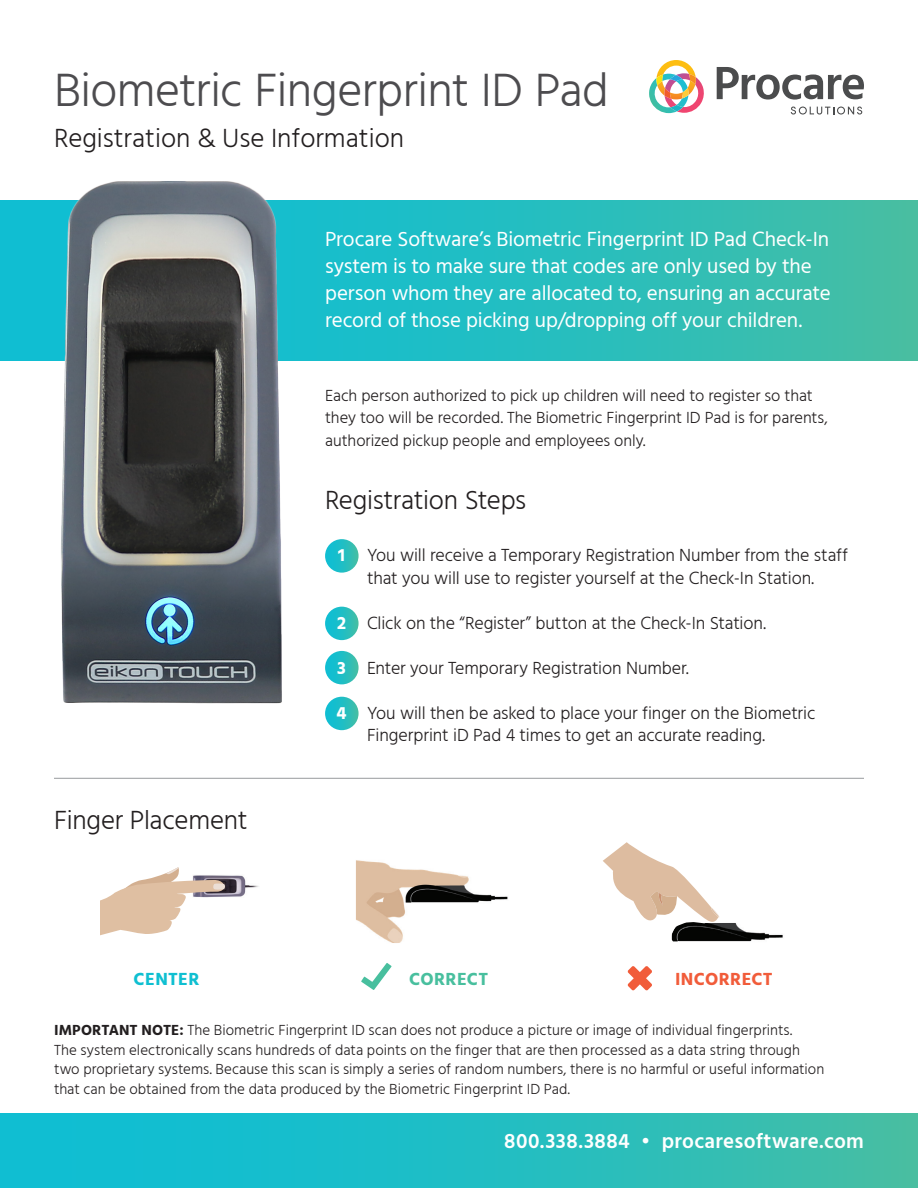
<style>
.page{position:relative;width:918px;height:1188px;background:#fff}
.page>*{position:absolute;margin:0;border:0;box-sizing:border-box;transform-origin:0 0}
.t1{font:300 48px "Hind Guntur";letter-spacing:-.01em;color:#4d4c4f}
.t2{font:300 27px "Hind Guntur";letter-spacing:-.005em;color:#231f20}
.t3{font:21px/27px "Hind Guntur";letter-spacing:-.005em;color:#fff}
.t4{font:600 21px "Hind";letter-spacing:.015em;color:#fff}
.t5{font:300 18px/22.5px "Hind Guntur";letter-spacing:-.005em;color:#231f20;text-align:center}
.t6{font:700 18px "Hind Guntur";letter-spacing:.02em;color:#f15c3a}
.t7{font:700 18px "Hind Guntur";letter-spacing:.02em;color:#48bf9e}
.t8{font:700 18px "Hind Guntur";letter-spacing:.025em;color:#0fbfd1}
.t9{font:300 16.5px/22.5px "Hind Guntur";color:#231f20}
.t10{font:300 15px/19.5px "Hind Guntur";letter-spacing:.005em;color:#231f20}
.s1{font-weight:700;color:#fff}
.s2{font-weight:700}
</style>
<div class="page">
<div style="left:0;top:1114px;width:918px;height:74px;background:linear-gradient(to right,#07beda,#41bea8)"></div>
<svg style="left:791px;top:107px;width:71px;height:8px"></svg>
<svg style="left:717px;top:67px;width:147px;height:33px"></svg>
<svg style="left:649px;top:60px;width:55px;height:53px"></svg>
<svg style="left:0;top:201px;width:918px;height:160px;background:#2bbeba"></svg>
<img style="left:27px;top:181px;width:278px;height:523px">
<svg style="left:325px;top:539px;width:34px;height:34px"></svg>
<svg style="left:325px;top:697px;width:34px;height:33px"></svg>
<svg style="left:325px;top:651px;width:34px;height:33px"></svg>
<svg style="left:325px;top:607px;width:34px;height:33px"></svg>
<img style="left:226px;top:875px;width:33px;height:22px">
<svg style="left:100px;top:867px;width:126px;height:69px"></svg>
<img style="left:356px;top:860px;width:152px;height:83px">
<svg style="left:603px;top:842px;width:116px;height:80px"></svg>
<img style="left:672px;top:922px;width:111px;height:20px">
<svg style="left:361px;top:963px;width:31px;height:27px"></svg>
<svg style="left:628px;top:966px;width:24px;height:25px"></svg>
<hr style="left:54px;top:778px;width:810px;height:1px;background:#a3a6a8">
<p class="t1" style="left:54px;top:61px;width:556px">Biometric Fingerprint ID Pad</p>
<p class="t2" style="left:54px;top:121px;width:352px">Registration &amp; Use Information</p>
<p class="t3" style="left:325px;top:225px;width:507px">Procare Software’s Biometric Fingerprint ID Pad Check-In system is to make sure that codes are only used by the person whom they are allocated to, ensuring an accurate record of those picking up/dropping off your children.</p>
<p class="t9" style="left:325px;top:384px;width:504px">Each person authorized to pick up children will need to register so that they too will be recorded. The Biometric Fingerprint ID Pad is for parents, authorized pickup people and employees only.</p>
<p class="t2" style="left:54px;top:804px;width:195px">Finger Placement</p>
<p class="t2" style="left:325px;top:484px;width:203px">Registration Steps</p>
<p class="t5" style="left:338px;top:544px;width:511px"><span class="s1">1</span> You will receive a Temporary Registration Number from the staff that you will use to register yourself at the Check-In Station.</p>
<p class="t5" style="left:337px;top:612px;width:430px"><span class="s1">2</span> Click on the “Register” button at the Check-In Station.</p>
<p class="t5" style="left:337px;top:657px;width:353px"><span class="s1">3</span> Enter your Temporary Registration Number.</p>
<p class="t5" style="left:367px;top:702px;width:450px;text-align:left;text-indent:-31px"><span class="s1">4</span> You will then be asked to place your finger on the Biometric<br>Fingerprint iD Pad 4 times to get an accurate reading.</p>
<p class="t8" style="left:134px;top:968px;width:67px">CENTER</p>
<p class="t7" style="left:409px;top:968px;width:80px">CORRECT</p>
<p class="t6" style="left:675px;top:968px;width:99px">INCORRECT</p>
<p class="t10" style="left:54px;top:1020px;width:772px"><span class="s2">IMPORTANT NOTE:</span> The Biometric Fingerprint ID scan does not produce a picture or image of individual fingerprints.<br>The system electronically scans hundreds of data points on the finger that are then processed as a data string through two proprietary systems. Because this scan is simply a series of random numbers, there is no harmful or useful information that can be obtained from the data produced by the Biometric Fingerprint ID Pad.</p>
<h3 class="t4" style="left:504px;top:1126px;width:361px">800.338.3884 • procaresoftware.com</h3>
</div>
